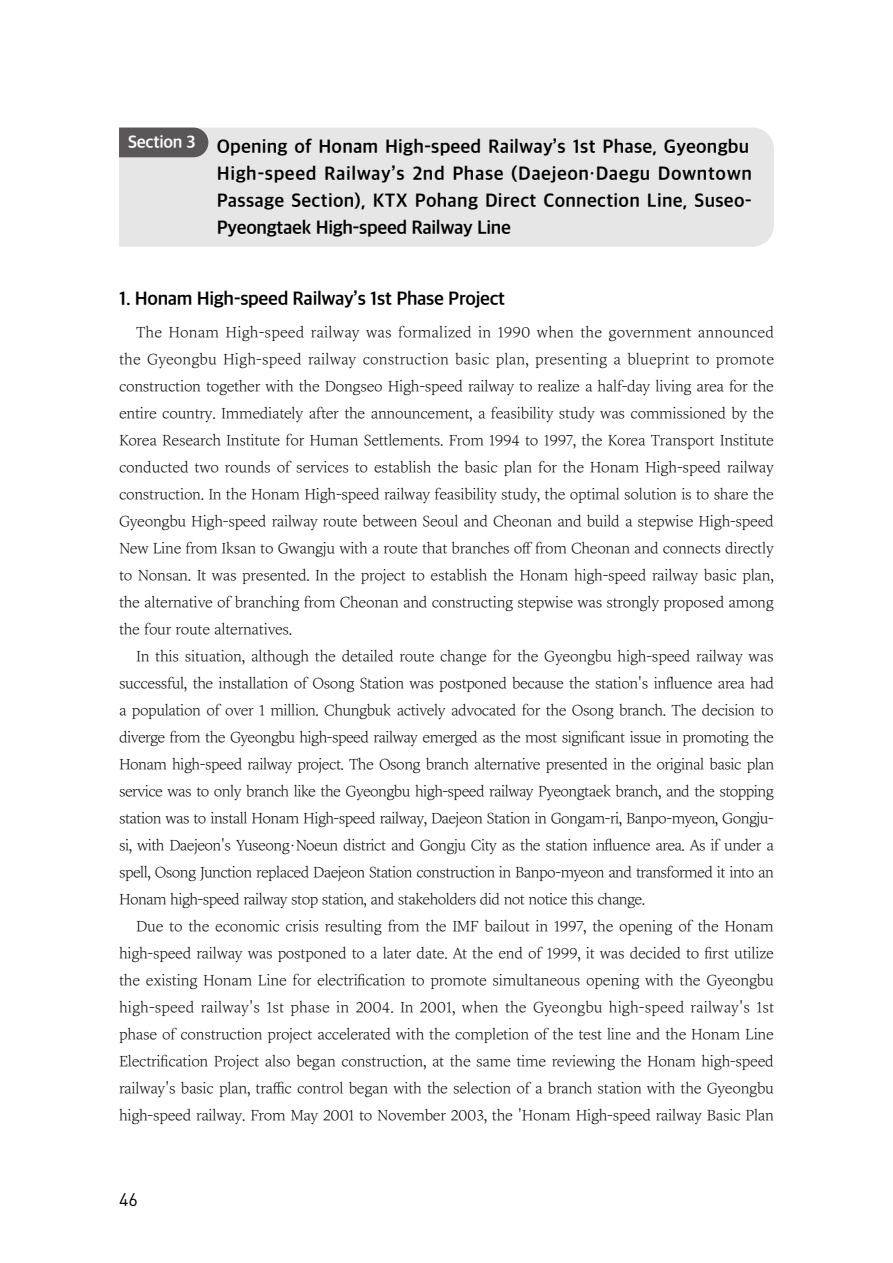
<style>
.page{position:relative;width:893px;height:1263px;background:#fff}
.page>*{position:absolute;margin:0;border:0;box-sizing:border-box;transform-origin:0 0}
.t1{font:18px/27px "SD Gothic Neoa g Bd";letter-spacing:.01em;color:#000}
.t2{font:18px "SD Gothic Neoa g Bd";letter-spacing:-.02em;color:#000}
.t3{font:18px "DIN Pro";color:#000}
.t4{font:16.5px "SD Gothic Neoa g Bd";letter-spacing:-.02em;color:#fff}
.t5{font:15px/27px "SD Myeongjo Neoa a Ult Lt";letter-spacing:-.02em;color:#000;text-align:justify}
</style>
<div class="page">
<div style="left:119px;top:128px;width:655px;height:119px;background:#e6e6e6"></div>
<div style="left:119px;top:128px;width:89px;height:29px;background:#595757"></div>
<p class="t4" style="left:128px;top:134px;width:69px">Section 3</p>
<p class="t1" style="left:217px;top:133px;width:537px">Opening of Honam High-speed Railway’s 1st Phase, Gyeongbu High-speed Railway’s 2nd Phase (Daejeon·Daegu Downtown Passage Section), KTX Pohang Direct Connection Line, Suseo-Pyeongtaek High-speed Railway Line</p>
<p class="t2" style="left:119px;top:289px;width:388px">1. Honam High-speed Railway’s 1st Phase Project</p>
<p class="t5" style="left:119px;top:320px;width:657px;text-indent:17px">The Honam High-speed railway was formalized in 1990 when the government announced the Gyeongbu High-speed railway construction basic plan, presenting a blueprint to promote construction together with the Dongseo High-speed railway to realize a half-day living area for the entire country. Immediately after the announcement, a feasibility study was commissioned by the Korea Research Institute for Human Settlements. From 1994 to 1997, the Korea Transport Institute conducted two rounds of services to establish the basic plan for the Honam High-speed railway construction. In the Honam High-speed railway feasibility study, the optimal solution is to share the Gyeongbu High-speed railway route between Seoul and Cheonan and build a stepwise High-speed New Line from Iksan to Gwangju with a route that branches off from Cheonan and connects directly to Nonsan. It was presented. In the project to establish the Honam high-speed railway basic plan, the alternative of branching from Cheonan and constructing stepwise was strongly proposed among the four route alternatives.</p>
<p class="t5" style="left:119px;top:644px;width:657px;text-indent:17px">In this situation, although the detailed route change for the Gyeongbu high-speed railway was successful, the installation of Osong Station was postponed because the station's influence area had a population of over 1 million. Chungbuk actively advocated for the Osong branch. The decision to diverge from the Gyeongbu high-speed railway emerged as the most significant issue in promoting the Honam high-speed railway project. The Osong branch alternative presented in the original basic plan service was to only branch like the Gyeongbu high-speed railway Pyeongtaek branch, and the stopping station was to install Honam High-speed railway, Daejeon Station in Gongam-ri, Banpo-myeon, Gongju&shy;si, with Daejeon's Yuseong·Noeun district and Gongju City as the station influence area. As if under a spell, Osong Junction replaced Daejeon Station construction in Banpo-myeon and transformed it into an Honam high-speed railway stop station, and stakeholders did not notice this change.</p>
<p class="t5" style="left:119px;top:914px;width:657px;text-indent:17px">Due to the economic crisis resulting from the IMF bailout in 1997, the opening of the Honam high-speed railway was postponed to a later date. At the end of 1999, it was decided to first utilize the existing Honam Line for electrification to promote simultaneous opening with the Gyeongbu high-speed railway's 1st phase in 2004. In 2001, when the Gyeongbu high-speed railway's 1st phase of construction project accelerated with the completion of the test line and the Honam Line Electrification Project also began construction, at the same time reviewing the Honam high-speed railway's basic plan, traffic control began with the selection of a branch station with the Gyeongbu high-speed railway. From May 2001 to November 2003, the 'Honam High-speed railway Basic Plan</p>
<p class="t3" style="left:119px;top:1187px;width:20px">46</p>
</div>
